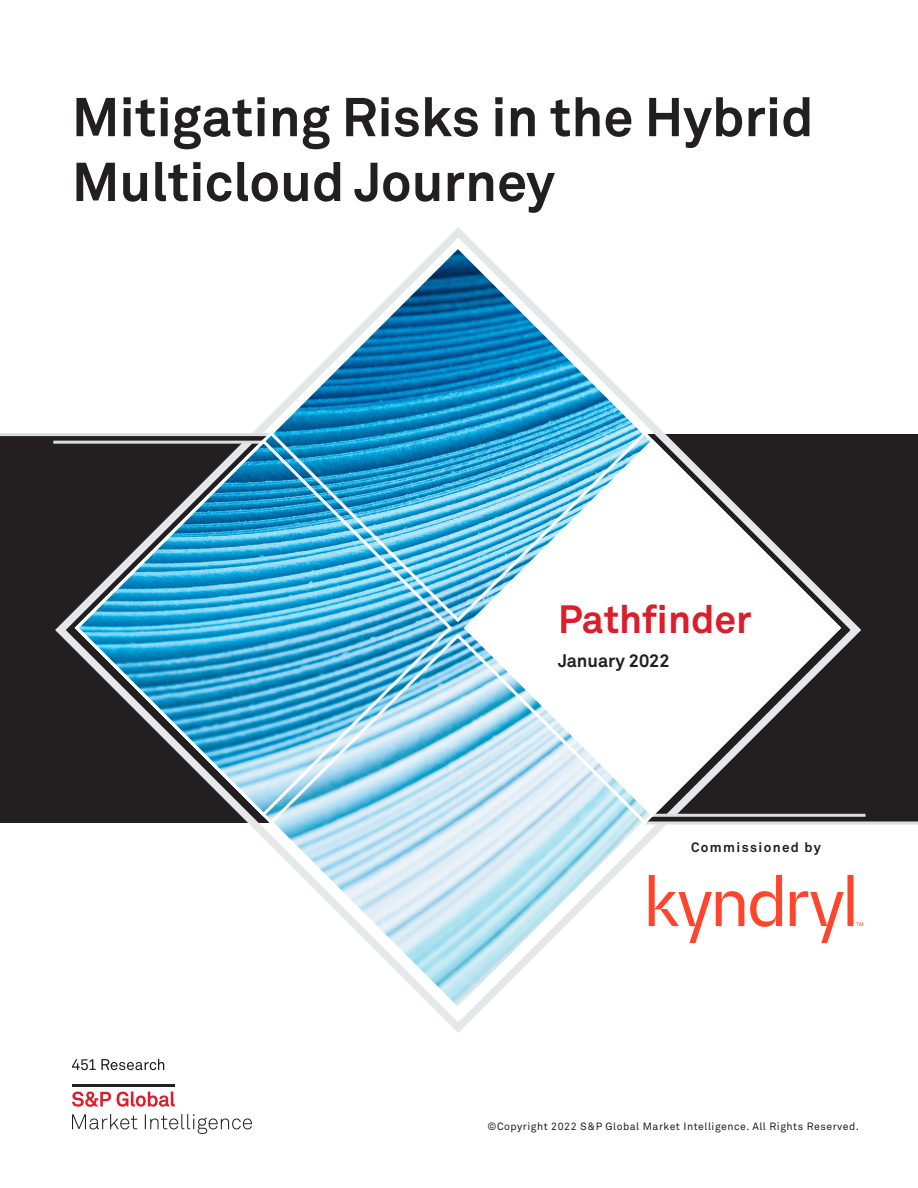
<style>
.page{position:relative;width:918px;height:1188px;background:#fff}
.page>*{position:absolute;margin:0;border:0;box-sizing:border-box;transform-origin:0 0}
.t1{font:700 54px/64.8px "Akkurat Pro";color:#231f20}
.Report_type{font:700 39px "Akkurat Pro";color:#d91f2c}
.Month{font:700 18px "Akkurat Pro";color:#231f20}
.t2{font:700 13.5px "Akkurat Pro";letter-spacing:.1em;color:#231f20}
.Copyright_footer{font:10.5px "Akkurat Pro";letter-spacing:.05em;color:#231f20}
</style>
<div class="page">
<div style="left:50px;top:439px;width:868px;height:386px;background:#231f20"></div>
<div style="left:0;top:433px;width:868px;height:385px;background:#231f20"></div>
<svg style="left:72px;top:418px;width:771px;height:526px"></svg>
<svg style="left:461px;top:437px;width:382px;height:382px"></svg>
<svg style="left:267px;top:631px;width:382px;height:382px"></svg>
<svg style="left:72px;top:437px;width:382px;height:382px"></svg>
<svg style="left:267px;top:242px;width:382px;height:382px"></svg>
<svg style="left:72px;top:1114px;width:180px;height:20px"></svg>
<svg style="left:72px;top:1091px;width:103px;height:16px"></svg>
<hr style="left:72px;top:1085px;width:103px;height:2px;background:#231f20">
<svg style="left:72px;top:1059px;width:92px;height:11px"></svg>
<svg style="left:649px;top:875px;width:214px;height:68px"></svg>
<p class="t1" style="left:72px;top:84px;width:743px">Mitigating Risks in the Hybrid<br>Multicloud Journey</p>
<p class="Report_type" style="left:558px;top:596px;width:195px">Pathfinder</p>
<p class="Month" style="left:558px;top:649px;width:113px">January 2022</p>
<p class="t2" style="left:691px;top:839px;width:131px">Commissioned by</p>
<p class="Copyright_footer" style="left:488px;top:1120px;width:373px">©Copyright 2022 S&amp;P Global Market Intelligence. All Rights Reserved.</p>
</div>
